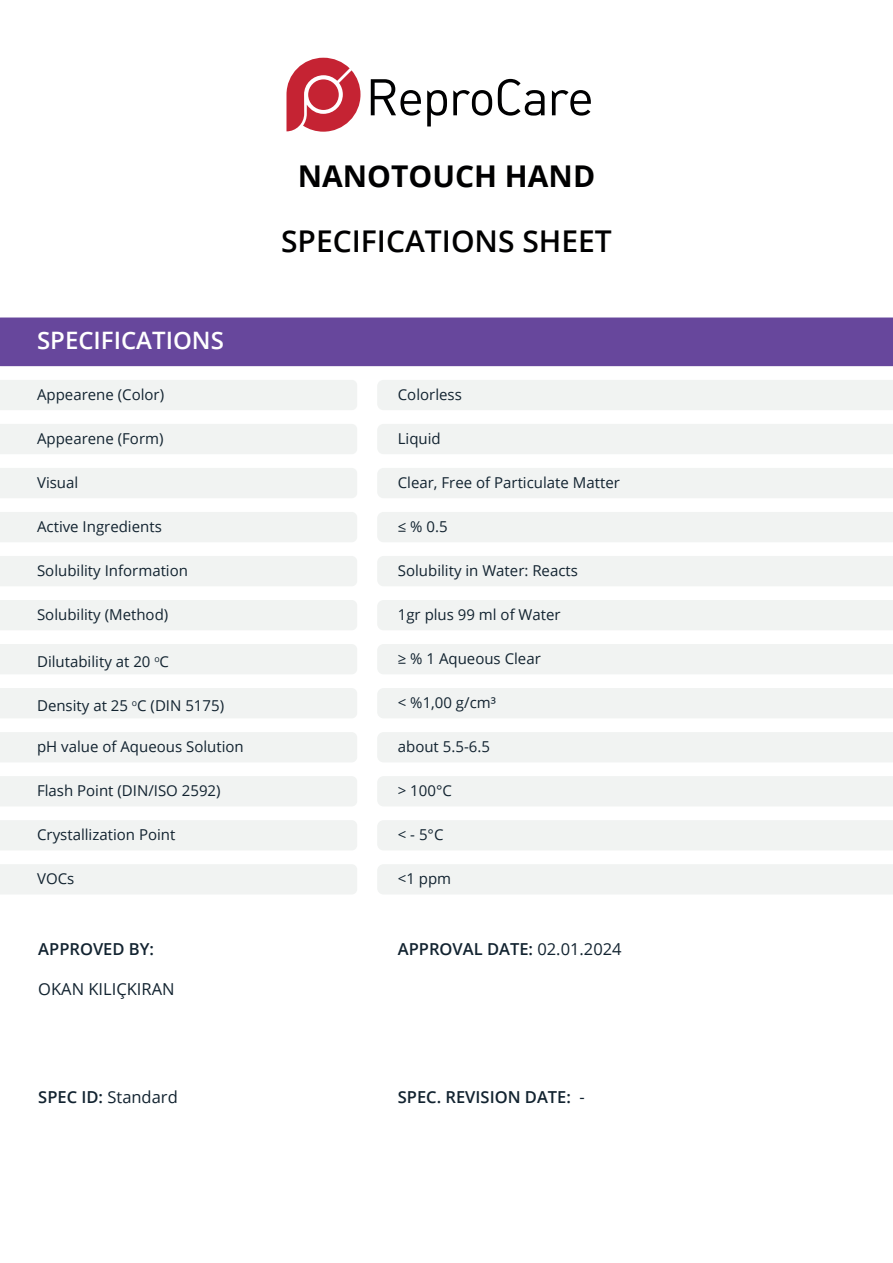
<style>
.page{position:relative;width:893px;height:1263px;background:#fff}
.page>*{position:absolute;margin:0;border:0;box-sizing:border-box;transform-origin:0 0}
.t1{font:600 30px "Open Sans";color:#000001}
.t2{font:700 30px "Open Sans";color:#000001}
.t3{font:600 24px "Open Sans";color:#fff}
.t4{font:600 16.5px "Open Sans";color:#122330}
.t5{font:16.5px "Open Sans";color:#122330}
.t6{font:15px "Open Sans";color:#122330}
.s1{font-weight:400}
.s2{font-weight:600}
</style>
<div class="page">
<svg style="left:371px;top:79px;width:50px;height:37px"></svg>
<svg style="left:427px;top:90px;width:20px;height:36px"></svg>
<svg style="left:453px;top:90px;width:39px;height:26px"></svg>
<svg style="left:498px;top:79px;width:47px;height:37px"></svg>
<svg style="left:552px;top:90px;width:39px;height:26px"></svg>
<svg style="left:286px;top:58px;width:74px;height:73px"></svg>
<div style="left:0;top:317px;width:893px;height:49px;background:#67479c"></div>
<div style="left:0;top:380px;width:357px;height:30px;background:#f1f3f2"></div>
<div style="left:377px;top:380px;width:516px;height:30px;background:#f1f3f2"></div>
<div style="left:0;top:424px;width:357px;height:30px;background:#f1f3f2"></div>
<div style="left:377px;top:424px;width:516px;height:30px;background:#f1f3f2"></div>
<div style="left:0;top:468px;width:357px;height:30px;background:#f1f3f2"></div>
<div style="left:377px;top:468px;width:516px;height:30px;background:#f1f3f2"></div>
<div style="left:0;top:512px;width:357px;height:30px;background:#f1f3f2"></div>
<div style="left:377px;top:512px;width:516px;height:30px;background:#f1f3f2"></div>
<div style="left:0;top:556px;width:357px;height:30px;background:#f1f3f2"></div>
<div style="left:377px;top:556px;width:516px;height:30px;background:#f1f3f2"></div>
<div style="left:0;top:600px;width:357px;height:30px;background:#f1f3f2"></div>
<div style="left:377px;top:600px;width:516px;height:30px;background:#f1f3f2"></div>
<div style="left:0;top:644px;width:357px;height:30px;background:#f1f3f2"></div>
<div style="left:377px;top:644px;width:516px;height:30px;background:#f1f3f2"></div>
<div style="left:0;top:688px;width:357px;height:30px;background:#f1f3f2"></div>
<div style="left:377px;top:688px;width:516px;height:30px;background:#f1f3f2"></div>
<div style="left:0;top:732px;width:357px;height:30px;background:#f1f3f2"></div>
<div style="left:377px;top:732px;width:516px;height:30px;background:#f1f3f2"></div>
<div style="left:0;top:776px;width:357px;height:30px;background:#f1f3f2"></div>
<div style="left:377px;top:776px;width:516px;height:30px;background:#f1f3f2"></div>
<div style="left:0;top:820px;width:357px;height:30px;background:#f1f3f2"></div>
<div style="left:377px;top:820px;width:516px;height:30px;background:#f1f3f2"></div>
<div style="left:0;top:864px;width:357px;height:30px;background:#f1f3f2"></div>
<div style="left:377px;top:864px;width:516px;height:30px;background:#f1f3f2"></div>
<h1 class="t2" style="left:298px;top:155px;width:299px">NANOTOUCH HAND</h1>
<h1 class="t1" style="left:281px;top:220px;width:332px">SPECIFICATIONS SHEET</h1>
<h2 class="t3" style="left:37px;top:324px;width:188px">SPECIFICATIONS</h2>
<p class="t6" style="left:37px;top:384px;width:129px">Appearene (Color)</p>
<p class="t6" style="left:398px;top:384px;width:66px">Colorless</p>
<p class="t6" style="left:37px;top:428px;width:128px">Appearene (Form)</p>
<p class="t6" style="left:398px;top:428px;width:44px">Liquid</p>
<p class="t6" style="left:37px;top:472px;width:43px">Visual</p>
<p class="t6" style="left:398px;top:472px;width:224px">Clear, Free of Particulate Matter</p>
<p class="t6" style="left:37px;top:516px;width:126px">Active Ingredients</p>
<p class="t6" style="left:398px;top:516px;width:51px">≤ % 0.5</p>
<p class="t6" style="left:37px;top:560px;width:152px">Solubility Information</p>
<p class="t6" style="left:398px;top:560px;width:182px">Solubility in Water: Reacts</p>
<p class="t6" style="left:37px;top:604px;width:133px">Solubility (Method)</p>
<p class="t6" style="left:398px;top:604px;width:164px">1gr plus 99 ml of Water</p>
<p class="t6" style="left:37px;top:651px;width:134px">Dilutability at 20 <sup>o</sup>C</p>
<p class="t6" style="left:398px;top:648px;width:144px">≥ % 1 Aqueous Clear</p>
<p class="t6" style="left:37px;top:695px;width:189px">Density at 25 <sup>o</sup>C (DIN 5175)</p>
<p class="t6" style="left:398px;top:692px;width:100px">&lt; %1,00 g/cm³</p>
<p class="t6" style="left:37px;top:736px;width:208px">pH value of Aqueous Solution</p>
<p class="t6" style="left:398px;top:736px;width:94px">about 5.5-6.5</p>
<p class="t6" style="left:37px;top:780px;width:185px">Flash Point (DIN/ISO 2592)</p>
<p class="t6" style="left:398px;top:780px;width:56px">&gt; 100°C</p>
<p class="t6" style="left:37px;top:824px;width:140px">Crystallization Point</p>
<p class="t6" style="left:398px;top:824px;width:47px">&lt; - 5°C</p>
<p class="t6" style="left:37px;top:868px;width:39px">VOCs</p>
<p class="t6" style="left:398px;top:868px;width:55px">&lt;1 ppm</p>
<p class="t4" style="left:38px;top:937px;width:117px">APPROVED BY:</p>
<p class="t5" style="left:38px;top:977px;width:138px">OKAN KILIÇKIRAN</p>
<p class="t4" style="left:398px;top:937px;width:225px">APPROVAL DATE: <span class="s1">02.01.2024</span></p>
<p class="t5" style="left:38px;top:1085px;width:141px"><span class="s2">SPEC ID:</span> Standard</p>
<p class="t4" style="left:398px;top:1085px;width:189px">SPEC. REVISION DATE: <span class="s1">-</span></p>
</div>
